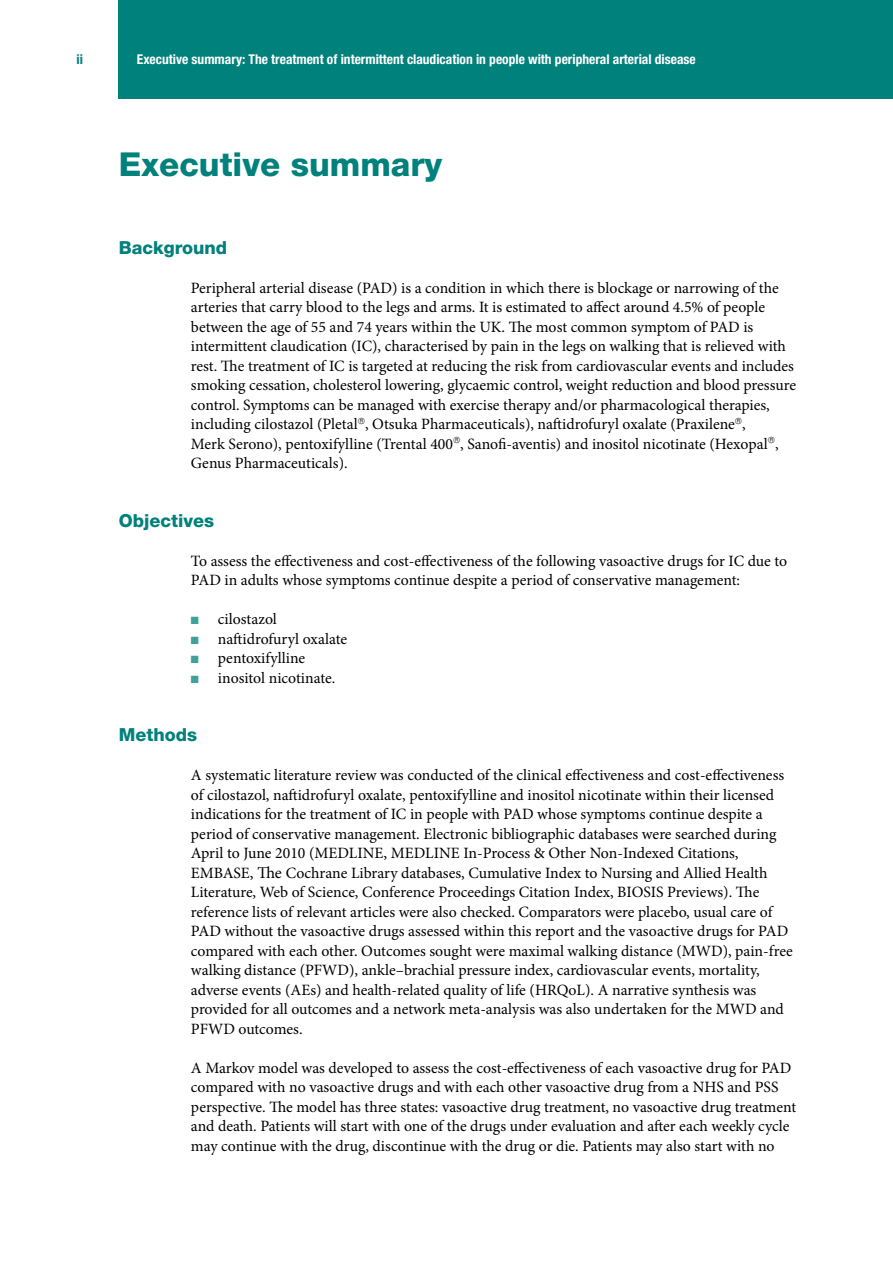
<style>
.page{position:relative;width:893px;height:1263px;background:#fff}
.page>*{position:absolute;margin:0;border:0;box-sizing:border-box;transform-origin:0 0}
.t1{font:800 33px "Helvetica Neue LT Pro";color:#00817b}
.t2{font:800 18px "Helvetica Neue LT Pro";color:#00817b}
.t3{font:15.75px/19.5px "Minion Pro";color:#000}
.t4{font:700 condensed 13.5px "Helvetica Neue LT Pro";color:#fff}
.t5{font:700 condensed 13.5px "Helvetica Neue LT Pro";color:#00817b}
.s1{color:#40a19c}
.s2{font-size:16.5px}
</style>
<div class="page">
<div style="left:119px;top:0;width:774px;height:99px;background:#00817b"></div>
<p class="t5" style="left:76px;top:51px;width:8px">ii</p>
<p class="t4" style="left:137px;top:51px;width:560px">Executive summary: The treatment of intermittent claudication in people with peripheral arterial disease</p>
<h1 class="t1" style="left:119px;top:144px;width:325px">Executive summary</h1>
<p class="t2" style="left:119px;top:236px;width:110px">Background</p>
<p class="t3" style="left:191px;top:278px;width:607px">Peripheral arterial disease (PAD) is a condition in which there is blockage or narrowing of the arteries that carry blood to the legs and arms. It is estimated to affect around 4.5% of people between the age of 55 and 74 years within the UK. The most common symptom of PAD is intermittent claudication (IC), characterised by pain in the legs on walking that is relieved with rest. The treatment of IC is targeted at reducing the risk from cardiovascular events and includes smoking cessation, cholesterol lowering, glycaemic control, weight reduction and blood pressure control. Symptoms can be managed with exercise therapy and/or pharmacological therapies, including cilostazol (Pletal➔, Otsuka Pharmaceuticals), naftidrofuryl oxalate (Praxilene➔,<br>Merk Serono), pentoxifylline (Trental 400➔, Sanofi-aventis) and inositol nicotinate (Hexopal➔, Genus Pharmaceuticals).</p>
<p class="t2" style="left:119px;top:509px;width:97px">Objectives</p>
<p class="t3" style="left:191px;top:551px;width:598px">To assess the effectiveness and cost-effectiveness of the following vasoactive drugs for IC due to<br>PAD in adults whose symptoms continue despite a period of conservative management:</p>
<p class="t3" style="left:191px;top:609px;width:88px"><span class="s1">■</span> cilostazol</p>
<p class="t3" style="left:191px;top:629px;width:158px"><span class="s1">■</span> naftidrofuryl oxalate</p>
<p class="t3" style="left:191px;top:648px;width:116px"><span class="s1">■</span> pentoxifylline</p>
<p class="t3" style="left:191px;top:668px;width:146px"><span class="s1">■</span> inositol nicotinate.</p>
<p class="t2" style="left:119px;top:724px;width:80px">Methods</p>
<p class="t3" style="left:191px;top:765px;width:603px">A systematic literature review was conducted of the clinical effectiveness and cost-effectiveness of cilostazol, naftidrofuryl oxalate, pentoxifylline and inositol nicotinate within their licensed indications for the treatment of IC in people with PAD whose symptoms continue despite a period of conservative management. Electronic bibliographic databases were searched during April to June 2010 (MEDLINE<span class="s2">,</span> MEDLINE In-Process &amp; Other Non-Indexed Citations<span class="s2">, </span>EMBASE<span class="s2">, The</span> Cochrane Library databases, Cumulative Index to Nursing and Allied Health Literature, Web of Science, Conference Proceedings Citation Index, BIOSIS Previews). The reference lists of relevant articles were also checked. Comparators were placebo, usual care of PAD without the vasoactive drugs assessed within this report and the vasoactive drugs for PAD compared with each other. Outcomes sought were maximal walking distance (MWD), pain-free walking distance (PFWD), ankle–brachial pressure index, cardiovascular events, mortality, adverse events (AEs) and health-related quality of life (HRQoL). A narrative synthesis was provided for all outcomes and a network meta-analysis was also undertaken for the MWD and PFWD outcomes.</p>
<p class="t3" style="left:191px;top:1058px;width:607px">A Markov model was developed to assess the cost-effectiveness of each vasoactive drug for PAD compared with no vasoactive drugs and with each other vasoactive drug from a NHS and PSS perspective. The model has three states: vasoactive drug treatment, no vasoactive drug treatment and death. Patients will start with one of the drugs under evaluation and after each weekly cycle may continue with the drug, discontinue with the drug or die. Patients may also start with no</p>
</div>
